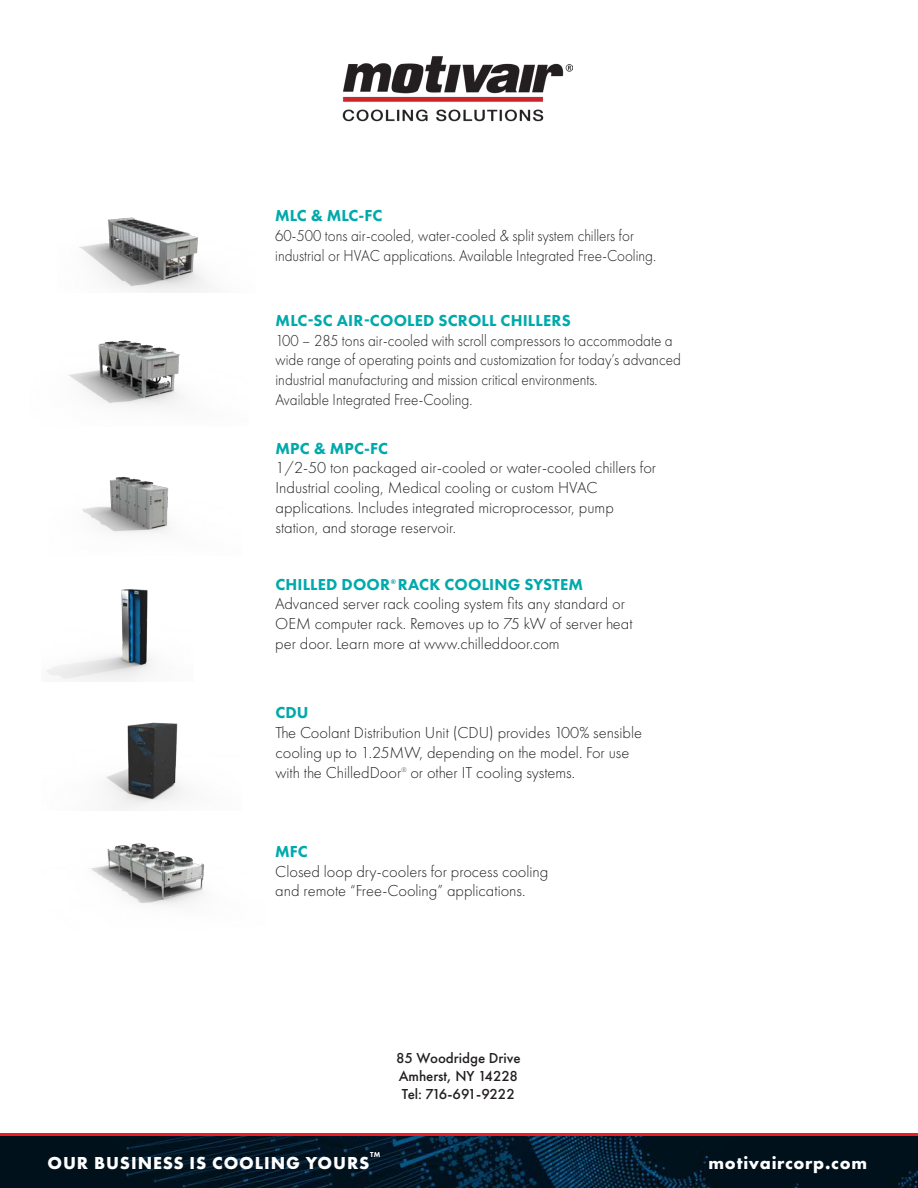
<style>
.page{position:relative;width:918px;height:1188px;background:#fff}
.page>*{position:absolute;margin:0;border:0;box-sizing:border-box;transform-origin:0 0}
.t1{font:700 18px "Futura PT";letter-spacing:.05em;color:#fff}
.t2{font:300 16.5px/19.8px "Futura PT";color:#231f20}
.t3{font:300 16.5px/19.8px "Futura PT";color:#231f20;scale:.92 1}
.t4{font:800 16.5px "Futura PT";letter-spacing:.01em;color:#00a9ab}
.t5{font:500 15px/18px "Futura PT";color:#231f20}
.t6{font:500 15px "Futura PT";letter-spacing:-.035em;color:#231f20}
.t7{font:800 7.5px "Futura PT";color:#fff}
.t8{font:800 7.05px "Futura PT";color:#00a9ab}
.t9{font:300 7.05px "Futura PT";color:#231f20}
.s1{font-weight:800;color:#00a9ab}
</style>
<div class="page">
<svg style="left:0;top:1134px;width:918px;height:3px;background:#9f1b24"></svg>
<img style="left:0;top:1137px;width:918px;height:51px">
<img style="left:82px;top:476px;width:87px;height:57px">
<img style="left:89px;top:843px;width:115px;height:62px">
<img style="left:46px;top:589px;width:106px;height:93px">
<img style="left:79px;top:217px;width:128px;height:76px">
<img style="left:106px;top:722px;width:78px;height:87px">
<img style="left:68px;top:340px;width:112px;height:66px">
<img style="left:342px;top:56px;width:231px;height:66px">
<p class="t4" style="left:275px;top:205px;width:109px">MLC &amp; MLC-FC</p>
<p class="t3" style="left:275px;top:226px;width:416px">60-500 tons air-cooled, water-cooled &amp; split system chillers for industrial or HVAC applications. Available Integrated Free-Cooling.</p>
<p class="t4" style="left:276px;top:310px;width:297px">MLC-SC AIR-COOLED SCROLL CHILLERS</p>
<p class="t3" style="left:276px;top:330px;width:442px">100 – 285 tons air-cooled with scroll compressors to accommodate a wide range of operating points and customization for today’s advanced industrial manufacturing and mission critical environments.<br>Available Integrated Free-Cooling.</p>
<p class="t4" style="left:276px;top:438px;width:114px">MPC &amp; MPC-FC</p>
<p class="t2" style="left:276px;top:458px;width:382px">1/2-50 ton packaged air-cooled or water-cooled chillers for Industrial cooling, Medical cooling or custom HVAC applications. Includes integrated microprocessor, pump station, and storage reservoir.</p>
<p class="t2" style="left:275px;top:574px;width:359px;text-indent:123px"><span class="s1">RACK COOLING SYSTEM </span>Advanced server rack cooling system fits any standard or OEM computer rack. Removes up to 75 kW of server heat per door. Learn more at www.chilleddoor.com</p>
<p class="t4" style="left:275px;top:574px;width:116px">CHILLED DOOR</p>
<p class="t8" style="left:391px;top:577px;width:7px">®</p>
<p class="t2" style="left:276px;top:703px;width:368px"><span class="s1">CDU<br></span>The Coolant Distribution Unit (CDU) provides 100% sensible cooling up to 1.25MW, depending on the model. For use with the ChilledDoor</p>
<p class="t9" style="left:401px;top:766px;width:7px">®</p>
<p class="t2" style="left:410px;top:762px;width:166px">or other IT cooling systems.</p>
<p class="t4" style="left:275px;top:841px;width:34px">MFC</p>
<p class="t2" style="left:275px;top:861px;width:275px">Closed loop dry-coolers for process cooling and remote “Free-Cooling” applications.</p>
<p class="t5" style="left:396px;top:1049px;width:126px">85 Woodridge Drive<br>Amherst, NY 14228</p>
<p class="t6" style="left:402px;top:1085px;width:115px">Tel: 716-691-9222</p>
<p class="t7" style="left:370px;top:1149px;width:12px">TM</p>
<p class="t1" style="left:47px;top:1151px;width:324px">OUR BUSINESS IS COOLING YOURS</p>
<p class="t1" style="left:709px;top:1151px;width:160px">motivaircorp.com</p>
</div>
